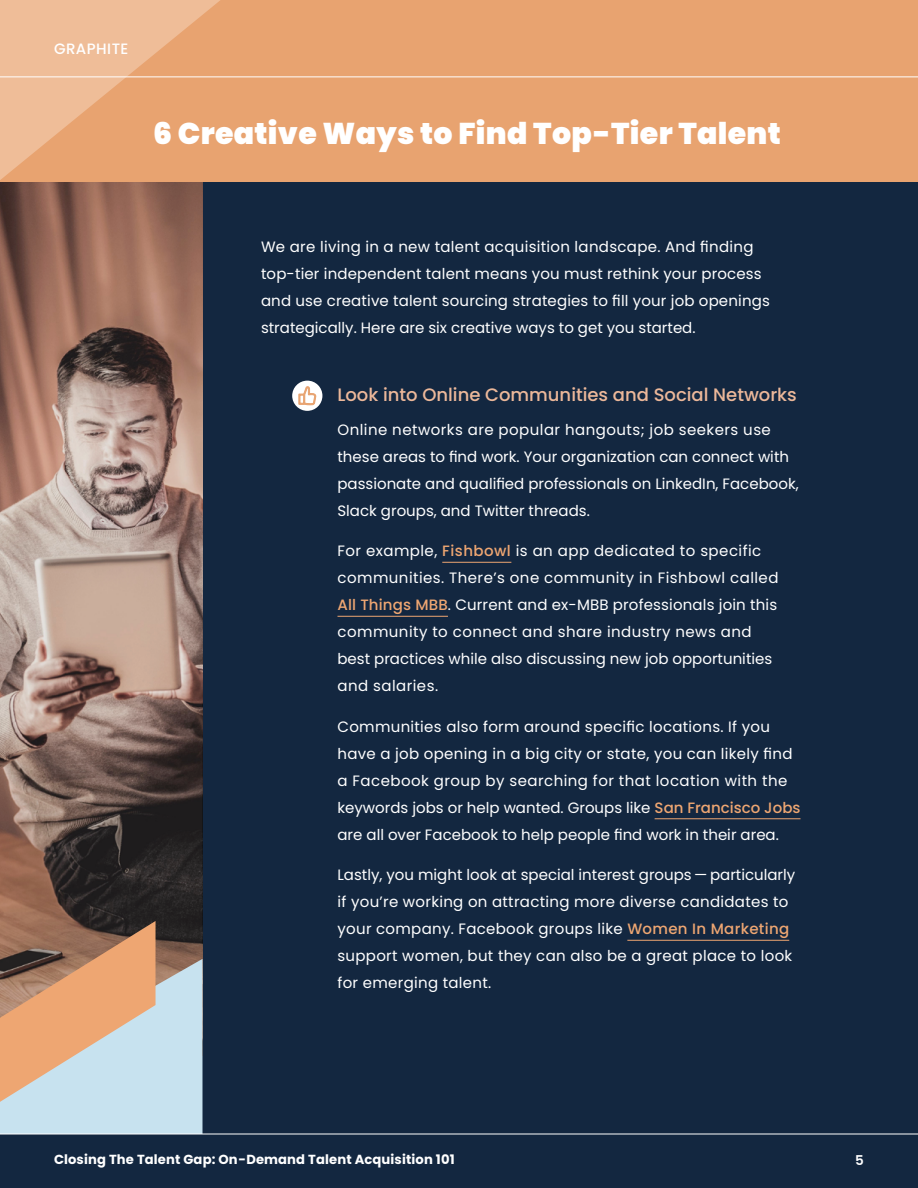
<style>
.page{position:relative;width:918px;height:1188px;background:#132740}
.page>*{position:absolute;margin:0;border:0;box-sizing:border-box;transform-origin:0 0}
.t1{font:900 30px "Poppins";letter-spacing:.01em;color:#fff}
.t2{font:500 18px "Poppins";color:#ecb89a}
.t3{font:15px/27px "Poppins";letter-spacing:.01em;color:#fff}
.t4{font:15px/27px "Poppins";letter-spacing:.03em;color:#fff}
.t5{font:500 15px "Poppins";letter-spacing:.03em;color:#fff}
.t6{font:600 13.5px "Poppins";color:#fff}
.t7{font:700 13.2px "Poppins";letter-spacing:.01em;color:#fff}
.s1{font-weight:500;color:#eea672}
</style>
<div class="page">
<svg style="left:0;top:181px;width:202px;height:740px;background:#8f7368"></svg>
<div style="left:0;top:0;width:918px;height:181px;background:#e8a370"></div>
<svg style="left:0;top:0;width:221px;height:180px"></svg>
<hr style="left:0;top:76px;width:918px;height:1px;background:#fff">
<hr style="left:442px;top:562px;width:69px;height:1px;background:#eea672">
<hr style="left:338px;top:616px;width:110px;height:1px;background:#eea672">
<hr style="left:655px;top:818px;width:146px;height:1px;background:#eea672">
<hr style="left:627px;top:940px;width:162px;height:1px;background:#eea672">
<svg style="left:0;top:921px;width:202px;height:213px;background:#c1b1a3"></svg>
<div style="left:292px;top:381px;width:30px;height:30px;background:#fff;border-radius:50%"></div>
<svg style="left:299px;top:386px;width:17px;height:19px"></svg>
<hr style="left:0;top:1134px;width:918px;height:1px;background:#fff">
<p class="t5" style="left:54px;top:40px;width:76px">GRAPHITE</p>
<h1 class="t1" style="left:153px;top:116px;width:629px">6 Creative Ways to Find Top-Tier Talent</h1>
<p class="t3" style="left:261px;top:233px;width:510px">We are living in a new talent acquisition landscape. And finding top-tier independent talent means you must rethink your process and use creative talent sourcing strategies to fill your job openings strategically. Here are six creative ways to get you started.</p>
<p class="t2" style="left:338px;top:384px;width:461px">Look into Online Communities and Social Networks</p>
<p class="t3" style="left:338px;top:416px;width:463px">Online networks are popular hangouts; job seekers use these areas to find work. Your organization can connect with passionate and qualified professionals on LinkedIn, Facebook, Slack groups, and Twitter threads.</p>
<p class="t4" style="left:338px;top:538px;width:443px">For example, <span class="s1">Fishbowl</span> is an app dedicated to specific communities. There’s one community in Fishbowl called <span class="s1">All Things MBB</span>. Current and ex-MBB professionals join this community to connect and share industry news and best practices while also discussing new job opportunities and salaries.</p>
<p class="t3" style="left:338px;top:713px;width:465px">Communities also form around specific locations. If you have a job opening in a big city or state, you can likely find a Facebook group by searching for that location with the keywords jobs or help wanted. Groups like <span class="s1">San Francisco Jobs </span>are all over Facebook to help people find work in their area.</p>
<p class="t3" style="left:338px;top:862px;width:459px">Lastly, you might look at special interest groups — particularly if you’re working on attracting more diverse candidates to your company. Facebook groups like <span class="s1">Women In Marketing </span>support women, but they can also be a great place to look for emerging talent.</p>
<p class="t7" style="left:54px;top:1152px;width:402px">Closing The Talent Gap: On-Demand Talent Acquisition 101</p>
<p class="t6" style="left:855px;top:1152px;width:10px">5</p>
</div>
